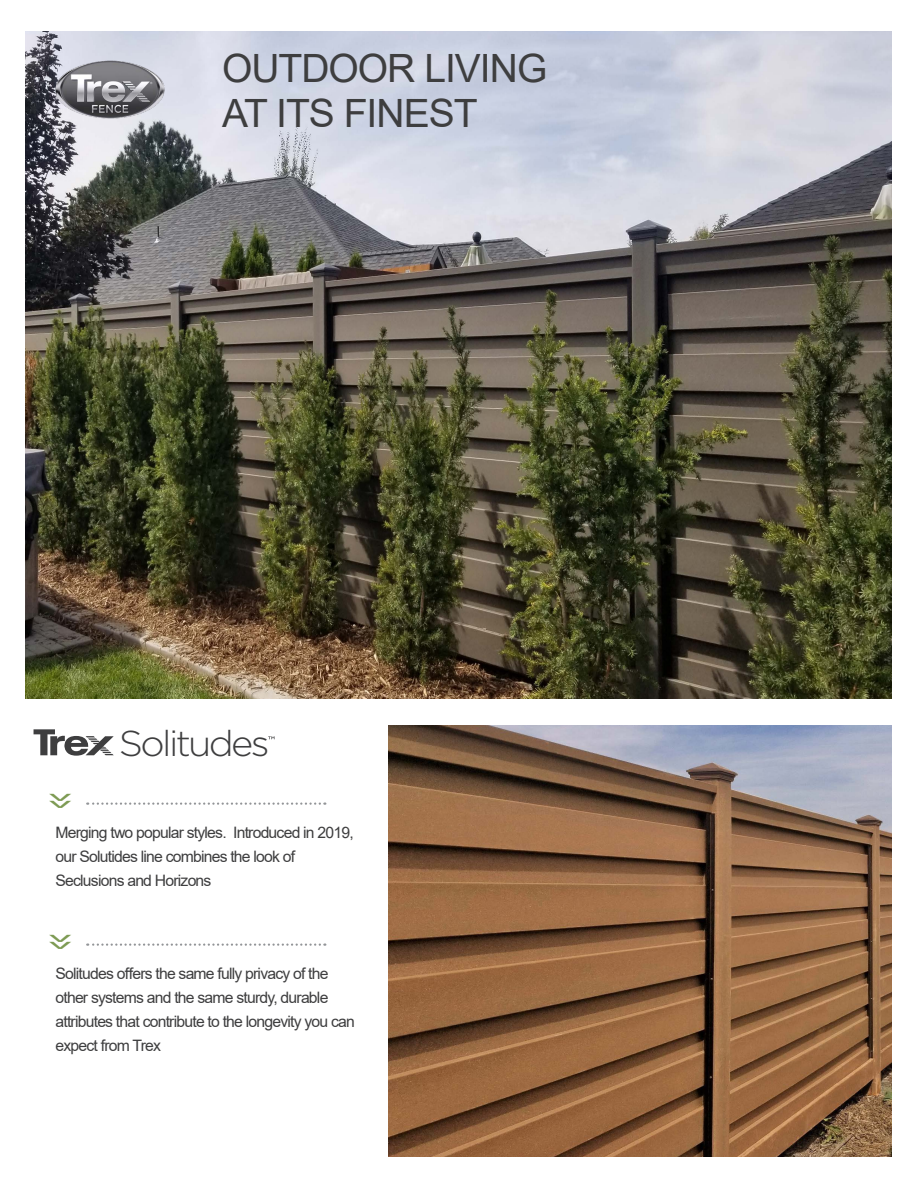
<style>
.page{position:relative;width:918px;height:1188px;background:#fff}
.page>*{position:absolute;margin:0;border:0;box-sizing:border-box;transform-origin:0 0}
.t1{font:45px "Arial";color:#7e9b54;scale:.33 1}
.t2{font:39px "Arial";letter-spacing:-.025em;color:#3e3e3f}
.t3{font:300 35.85px "Gotham";letter-spacing:-.07em;color:#3e3e3f;scale:1.06 1}
.t4{font:15.75px/24px "Arial";letter-spacing:-.05em;color:#3e3e3f}
</style>
<div class="page">
<img style="left:26px;top:32px;width:865px;height:667px">
<img style="left:389px;top:725px;width:502px;height:432px">
<svg style="left:268px;top:736px;width:7px;height:3px"></svg>
<svg style="left:34px;top:729px;width:80px;height:27px"></svg>
<svg style="left:87px;top:803px;width:238px;height:2px"></svg>
<svg style="left:87px;top:944px;width:238px;height:2px"></svg>
<img style="left:55px;top:61px;width:110px;height:57px">
<p class="t2" style="left:222px;top:42px;width:327px">OUTDOOR LIVING</p>
<p class="t2" style="left:222px;top:87px;width:257px">AT ITS FINEST</p>
<p class="t3" style="left:119px;top:724px;width:144px">Solitudes</p>
<p class="t1" style="left:91px;top:793px;width:51px;rotate:90deg">&gt;&gt;</p>
<p class="t4" style="left:56px;top:821px;width:300px">Merging two popular styles. Introduced in 2019, our Solutides line combines the look of</p>
<p class="t4" style="left:56px;top:869px;width:157px">Seclusions and Horizons</p>
<p class="t3" style="left:98px;top:865px;width:163px">Seclusions</p>
<p class="t1" style="left:91px;top:934px;width:51px;rotate:90deg">&gt;&gt;</p>
<p class="t4" style="left:56px;top:962px;width:301px">Solitudes offers the same fully privacy of the other systems and the same sturdy, durable attributes that contribute to the longevity you can expect from Trex</p>
</div>
